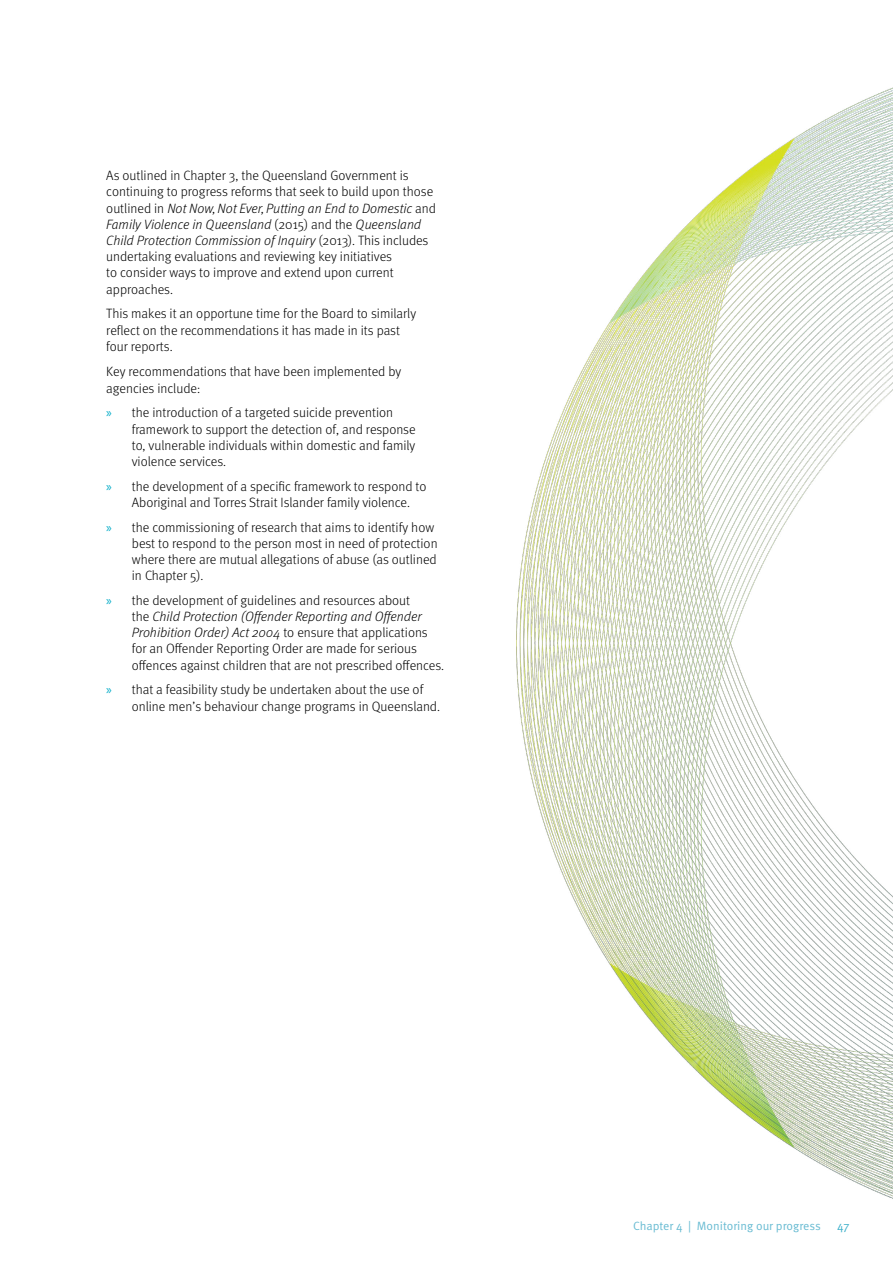
<style>
.page{position:relative;width:893px;height:1263px;background:#fff}
.page>*{position:absolute;margin:0;border:0;box-sizing:border-box;transform-origin:0 0}
.Body_Text_9pt{font:300 13.5px/16.2px "Meta Pro";color:#000}
.t1{font:12px "Meta Pro Norm";color:#68bbd2}
.t2{font:12px "Meta Pro Norm";color:#40b1cb}
.s1{font-style:italic}
.s2{font-family:"Myriad Pro";font-weight:400;color:#00abc7}
</style>
<div class="page">
<img style="left:516px;top:87px;width:377px;height:1112px">
<p class="Body_Text_9pt" style="left:106px;top:167px;width:331px">As outlined in Chapter 3, the Queensland Government is continuing to progress reforms that seek to build upon those outlined in <span class="s1">Not Now, Not Ever, Putting an End to Domestic</span> and <span class="s1">Family Violence in Queensland</span> (2015) and the <span class="s1">Queensland Child Protection Commission of Inquiry</span> (2013). This includes undertaking evaluations and reviewing key initiatives<br>to consider ways to improve and extend upon current approaches.</p>
<p class="Body_Text_9pt" style="left:106px;top:305px;width:311px">This makes it an opportune time for the Board to similarly reflect on the recommendations it has made in its past four reports.</p>
<p class="Body_Text_9pt" style="left:106px;top:362px;width:296px;line-height:17.1px">Key recommendations that have been implemented by agencies include:</p>
<p class="Body_Text_9pt" style="left:132px;top:404px;width:285px;text-indent:-26px"><span class="s2">»</span> the introduction of a targeted suicide prevention framework to support the detection of, and response to, vulnerable individuals within domestic and family violence services.</p>
<p class="Body_Text_9pt" style="left:132px;top:477px;width:296px;text-indent:-26px"><span class="s2">»</span> the development of a specific framework to respond to<br>Aboriginal and Torres Strait Islander family violence.</p>
<p class="Body_Text_9pt" style="left:132px;top:518px;width:307px;text-indent:-26px"><span class="s2">»</span> the commissioning of research that aims to identify how best to respond to the person most in need of protection where there are mutual allegations of abuse (as outlined in Chapter 5).</p>
<p class="Body_Text_9pt" style="left:132px;top:591px;width:314px;text-indent:-26px"><span class="s2">»</span> the development of guidelines and resources about<br>the <span class="s1">Child Protection (Offender Reporting and Offender Prohibition Order) Act 2004</span> to ensure that applications for an Offender Reporting Order are made for serious offences against children that are not prescribed offences.</p>
<p class="Body_Text_9pt" style="left:132px;top:681px;width:310px;text-indent:-26px"><span class="s2">»</span> that a feasibility study be undertaken about the use of online men’s behaviour change programs in Queensland.</p>
<p class="t1" style="left:633px;top:1216px;width:189px">Chapter 4 | Monitoring our progress</p>
<p class="t2" style="left:837px;top:1216px;width:14px">47</p>
</div>
